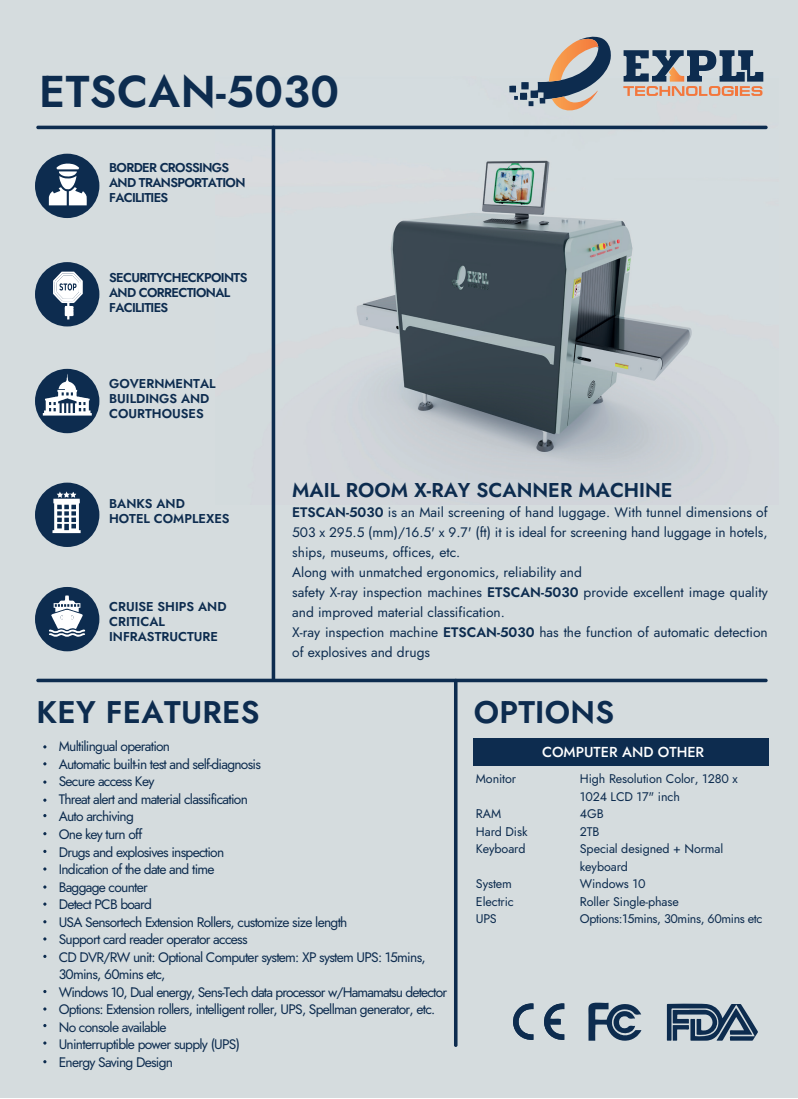
<style>
.page{position:relative;width:798px;height:1099px;background:#fff}
.page>*{position:absolute;margin:0;border:0;box-sizing:border-box;transform-origin:0 0}
.t1{font:600 44.5px "Jost";letter-spacing:.01em;color:#0d2c4f}
.t2{font:600 31.25px "Jost";letter-spacing:.01em;color:#0d2c4f}
.t3{font:600 20px "Jost";color:#0d2c4f}
.t4{font:500 14.38px "Jost";color:#fff}
.t5{font:13.75px/17.5px "Jost";letter-spacing:-.055em;color:#0d2c4f}
.t6{font:13.75px/20px "Jost";color:#0d2c4f}
.t7{font:600 12.88px/15.1px "Jost";color:#0d2c4f}
.t8{font:600 12.88px/15.1px "Jost";letter-spacing:-.05em;color:#0d2c4f}
.t9{font:12.5px/17.5px "Jost";letter-spacing:-.01em;color:#0d2c4f}
.t10{font:12.5px "Jost";letter-spacing:-.03em;color:#0d2c4f}
.s1{font-weight:600}
</style>
<div class="page">
<div style="left:0;top:0;width:797px;height:1097px;background:#d5dcde"></div>
<img style="left:215px;top:77px;width:553px;height:427px">
<div style="left:521px;top:82px;width:7px;height:7px;background:#0d2c4f"></div>
<div style="left:509px;top:86px;width:7px;height:6px;background:#0d2c4f"></div>
<div style="left:520px;top:93px;width:7px;height:7px;background:#0d2c4f"></div>
<svg style="left:514px;top:96px;width:3px;height:4px"></svg>
<svg style="left:528px;top:36px;width:83px;height:75px"></svg>
<svg style="left:623px;top:50px;width:140px;height:46px"></svg>
<hr style="left:36px;top:126px;width:731px;height:3px;background:#0d2c4f;border-radius:2px">
<svg style="left:36px;top:678px;width:731px;height:4px;background:#2f4a67"></svg>
<svg style="left:271px;top:126px;width:4px;height:555px;background:#2e4967"></svg>
<hr style="left:454px;top:678px;width:3px;height:368px;background:#0d2c4f;border-radius:2px">
<div style="left:35px;top:154px;width:64px;height:64px;background:#0d2c4f;border-radius:50%"></div>
<div style="left:35px;top:262px;width:64px;height:64px;background:#0d2c4f;border-radius:50%"></div>
<div style="left:35px;top:369px;width:64px;height:64px;background:#0d2c4f;border-radius:50%"></div>
<div style="left:35px;top:482px;width:64px;height:65px;background:#0d2c4f;border-radius:50%"></div>
<div style="left:35px;top:587px;width:64px;height:64px;background:#0d2c4f;border-radius:50%"></div>
<svg style="left:43px;top:373px;width:49px;height:42px"></svg>
<svg style="left:49px;top:163px;width:38px;height:42px"></svg>
<svg style="left:52px;top:491px;width:29px;height:42px"></svg>
<svg style="left:53px;top:271px;width:30px;height:48px"></svg>
<svg style="left:49px;top:595px;width:36px;height:42px"></svg>
<svg style="left:513px;top:1003px;width:51px;height:37px"></svg>
<svg style="left:588px;top:1002px;width:53px;height:38px"></svg>
<svg style="left:666px;top:1003px;width:91px;height:37px"></svg>
<div style="left:473px;top:738px;width:295px;height:27px;background:#0d2c4f"></div>
<h1 class="t1" style="left:39px;top:62px;width:301px">ETSCAN-5030</h1>
<p class="t8" style="left:109px;top:160px;width:138px">BORDER CROSSINGS<br>AND TRANSPORTATION<br>FACILITIES</p>
<p class="t8" style="left:109px;top:270px;width:140px">SECURITYCHECKPOINTS<br>AND CORRECTIONAL<br>FACILITIES</p>
<p class="t7" style="left:109px;top:376px;width:108px">GOVERNMENTAL<br>BUILDINGS AND<br>COURTHOUSES</p>
<p class="t7" style="left:109px;top:496px;width:122px">BANKS AND<br>HOTEL COMPLEXES</p>
<p class="t7" style="left:109px;top:598px;width:119px">CRUISE SHIPS AND<br>CRITICAL<br>INFRASTRUCTURE</p>
<h3 class="t3" style="left:292px;top:476px;width:382px">MAIL ROOM X-RAY SCANNER MACHINE</h3>
<p class="t6" style="left:292px;top:502px;width:477px"><span class="s1">ETSCAN-5030</span> is an Mail screening of hand luggage. With tunnel dimensions of 503 x 295.5 (mm)/16.5' x 9.7' (ft) it is ideal for screening hand luggage in hotels, ships, museums, offices, etc.<br>Along with unmatched ergonomics, reliability and<br>safety X-ray inspection machines <span class="s1">ETSCAN-5030</span> provide excellent image quality and improved material classification.<br>X-ray inspection machine <span class="s1">ETSCAN-5030</span> has the function of automatic detection of explosives and drugs</p>
<h2 class="t2" style="left:37px;top:691px;width:224px">KEY FEATURES</h2>
<h2 class="t2" style="left:473px;top:691px;width:142px">OPTIONS</h2>
<p class="t5" style="left:59px;top:738px;width:389px">Multilingual operation<br>Automatic built-in test and self-diagnosis<br>Secure access Key<br>Threat alert and material classification<br>Auto archiving<br>One key turn off<br>Drugs and explosives inspection<br>Indication of the date and time<br>Baggage counter<br>Detect PCB board<br>USA Sensortech Extension Rollers, customize size length<br>Support card reader operator access<br>CD DVR/RW unit: Optional Computer system: XP system UPS: 15mins, 30mins, 60mins etc,<br>Windows 10, Dual energy, Sens-Tech data processor w/Hamamatsu detector Options: Extension rollers, intelligent roller, UPS, Spellman generator, etc.<br>No console available<br>Uninterruptible power supply (UPS)<br>Energy Saving Design</p>
<p class="t4" style="left:542px;top:742px;width:164px">COMPUTER AND OTHER</p>
<p class="t9" style="left:476px;top:770px;width:42px">Monitor</p>
<p class="t9" style="left:579px;top:770px;width:159px">High Resolution Color, 1280 x<br>1024 LCD 17" inch</p>
<p class="t9" style="left:476px;top:805px;width:27px">RAM</p>
<p class="t9" style="left:579px;top:805px;width:25px">4GB</p>
<p class="t9" style="left:476px;top:822px;width:53px">Hard Disk</p>
<p class="t9" style="left:579px;top:822px;width:21px">2TB</p>
<p class="t9" style="left:476px;top:840px;width:51px">Keyboard</p>
<p class="t9" style="left:579px;top:840px;width:145px">Special designed + Normal keyboard</p>
<p class="t9" style="left:476px;top:875px;width:38px">System</p>
<p class="t9" style="left:579px;top:875px;width:67px">Windows 10</p>
<p class="t9" style="left:476px;top:892px;width:39px">Electric</p>
<p class="t9" style="left:579px;top:892px;width:100px">Roller Single-phase</p>
<p class="t9" style="left:476px;top:910px;width:22px">UPS</p>
<p class="t10" style="left:579px;top:910px;width:184px">Options:15mins, 30mins, 60mins etc</p>
</div>
